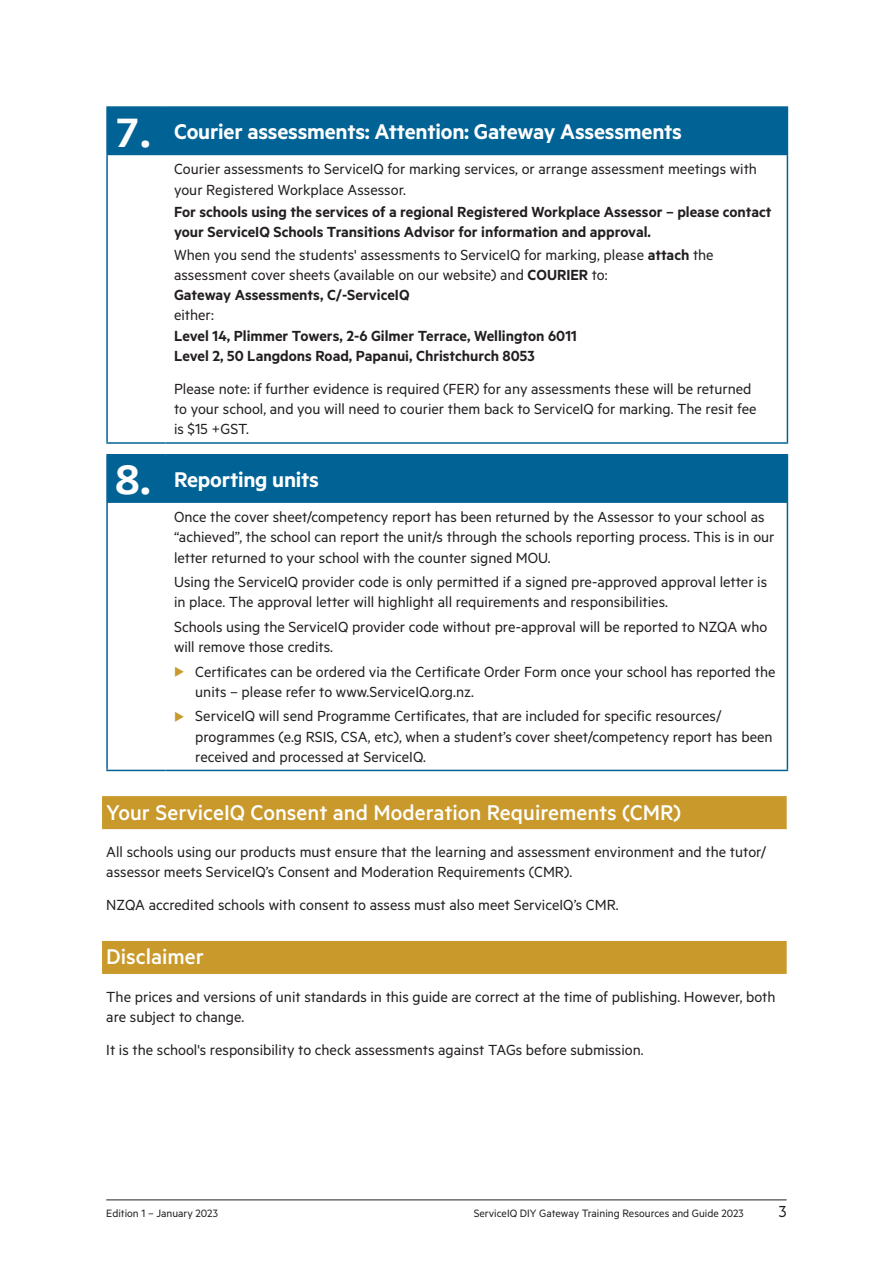
<style>
.page{position:relative;width:893px;height:1263px;background:#fff}
.page>*{position:absolute;margin:0;border:0;box-sizing:border-box;transform-origin:0 0}
.t1{font:600 24px "Metric";letter-spacing:-.01em;color:#fff}
.t2{font:500 24px "Metric";color:#fff}
.t3{font:18px "Metric";color:#231f20}
.t4{font:16.5px/20.2px "Metric";color:#231f20}
.t5{font:600 16.5px/20.2px "Metric";color:#231f20}
.t6{font:12px "Metric";color:#231f20}
.s1{font-family:"Caecilia LT Pro 85";font-weight:800;font-size:40.5px}
.s2{font-weight:600}
.s3{color:#c9992b}
</style>
<div class="page">
<hr style="left:106px;top:1199px;width:681px;height:1px;background:#231f20">
<div style="left:102px;top:796px;width:685px;height:33px;background:#c9992b"></div>
<div style="left:102px;top:941px;width:685px;height:33px;background:#c9992b"></div>
<div style="left:108px;top:108px;width:679px;height:47px;background:#016395"></div>
<hr style="left:106px;top:106px;width:60px;height:2px;background:#016395">
<hr style="left:106px;top:108px;width:2px;height:47px;background:#016395">
<hr style="left:166px;top:106px;width:622px;height:2px;background:#016395">
<hr style="left:787px;top:108px;width:1px;height:47px;background:#016395">
<hr style="left:106px;top:155px;width:2px;height:287px;background:#016395">
<hr style="left:787px;top:155px;width:1px;height:287px;background:#016395">
<hr style="left:106px;top:442px;width:60px;height:2px;background:#016395">
<hr style="left:166px;top:442px;width:622px;height:2px;background:#016395">
<div style="left:108px;top:455px;width:679px;height:48px;background:#016395"></div>
<hr style="left:106px;top:454px;width:60px;height:1px;background:#016395">
<hr style="left:106px;top:455px;width:2px;height:48px;background:#016395">
<hr style="left:166px;top:454px;width:622px;height:1px;background:#016395">
<hr style="left:787px;top:455px;width:1px;height:48px;background:#016395">
<hr style="left:106px;top:503px;width:2px;height:267px;background:#016395">
<hr style="left:787px;top:503px;width:1px;height:267px;background:#016395">
<hr style="left:106px;top:770px;width:60px;height:1px;background:#016395">
<hr style="left:166px;top:770px;width:622px;height:1px;background:#016395">
<h1 class="t1" style="left:116px;top:117px;width:568px"><span class="s1">7.</span> Courier assessments: Attention: Gateway Assessments</h1>
<p class="t4" style="left:174px;top:159px;width:584px">Courier assessments to ServiceIQ for marking services, or arrange assessment meetings with your Registered Workplace Assessor.</p>
<p class="t5" style="left:174px;top:201px;width:599px">For schools using the services of a regional Registered Workplace Assessor – please contact your ServiceIQ Schools Transitions Advisor for information and approval.</p>
<p class="t4" style="left:174px;top:244px;width:541px">When you send the students' assessments to ServiceIQ for marking, please <span class="s2">attach</span> the assessment cover sheets (available on our website) and <span class="s2">COURIER</span> to:<br><span class="s2">Gateway Assessments, C/-ServiceIQ</span></p>
<p class="t4" style="left:174px;top:305px;width:41px">either:</p>
<p class="t5" style="left:174px;top:325px;width:404px">Level 14, Plimmer Towers, 2-6 Gilmer Terrace, Wellington 6011<br>Level 2, 50 Langdons Road, Papanui, Christchurch 8053</p>
<p class="t4" style="left:174px;top:378px;width:584px">Please note: if further evidence is required (FER) for any assessments these will be returned to your school, and you will need to courier them back to ServiceIQ for marking. The resit fee is $15 +GST.</p>
<h1 class="t1" style="left:116px;top:465px;width:205px"><span class="s1">8.</span> Reporting units</h1>
<p class="t4" style="left:174px;top:506px;width:602px">Once the cover sheet/competency report has been returned by the Assessor to your school as “achieved”, the school can report the unit/s through the schools reporting process. This is in our letter returned to your school with the counter signed MOU.</p>
<p class="t4" style="left:174px;top:571px;width:595px">Using the ServiceIQ provider code is only permitted if a signed pre-approved approval letter is in place. The approval letter will highlight all requirements and responsibilities.</p>
<p class="t4" style="left:174px;top:616px;width:595px">Schools using the ServiceIQ provider code without pre-approval will be reported to NZQA who will remove those credits.</p>
<p class="t4" style="left:195px;top:661px;width:582px;text-indent:-21px"><span class="s3">◆</span> Certificates can be ordered via the Certificate Order Form once your school has reported the units – please refer to www.ServiceIQ.org.nz.</p>
<p class="t4" style="left:195px;top:705px;width:579px;text-indent:-21px"><span class="s3">◆</span> ServiceIQ will send Programme Certificates, that are included for specific resources/ programmes (e.g RSIS, CSA, etc), when a student’s cover sheet/competency report has been received and processed at ServiceIQ.</p>
<h1 class="t2" style="left:106px;top:798px;width:576px">Your ServiceIQ Consent and Moderation Requirements (CMR)</h1>
<p class="t4" style="left:106px;top:841px;width:661px">All schools using our products must ensure that the learning and assessment environment and the tutor/ assessor meets ServiceIQ’s Consent and Moderation Requirements (CMR).</p>
<p class="t4" style="left:106px;top:894px;width:514px">NZQA accredited schools with consent to assess must also meet ServiceIQ’s CMR.</p>
<h1 class="t2" style="left:106px;top:943px;width:99px">Disclaimer</h1>
<p class="t4" style="left:106px;top:986px;width:671px">The prices and versions of unit standards in this guide are correct at the time of publishing. However, both are subject to change.</p>
<p class="t4" style="left:106px;top:1039px;width:539px">It is the school's responsibility to check assessments against TAGs before submission.</p>
<p class="t6" style="left:106px;top:1206px;width:113px">Edition 1 – January 2023</p>
<p class="t6" style="left:474px;top:1206px;width:272px">ServiceIQ DIY Gateway Training Resources and Guide 2023</p>
<p class="t3" style="left:779px;top:1201px;width:9px">3</p>
</div>
